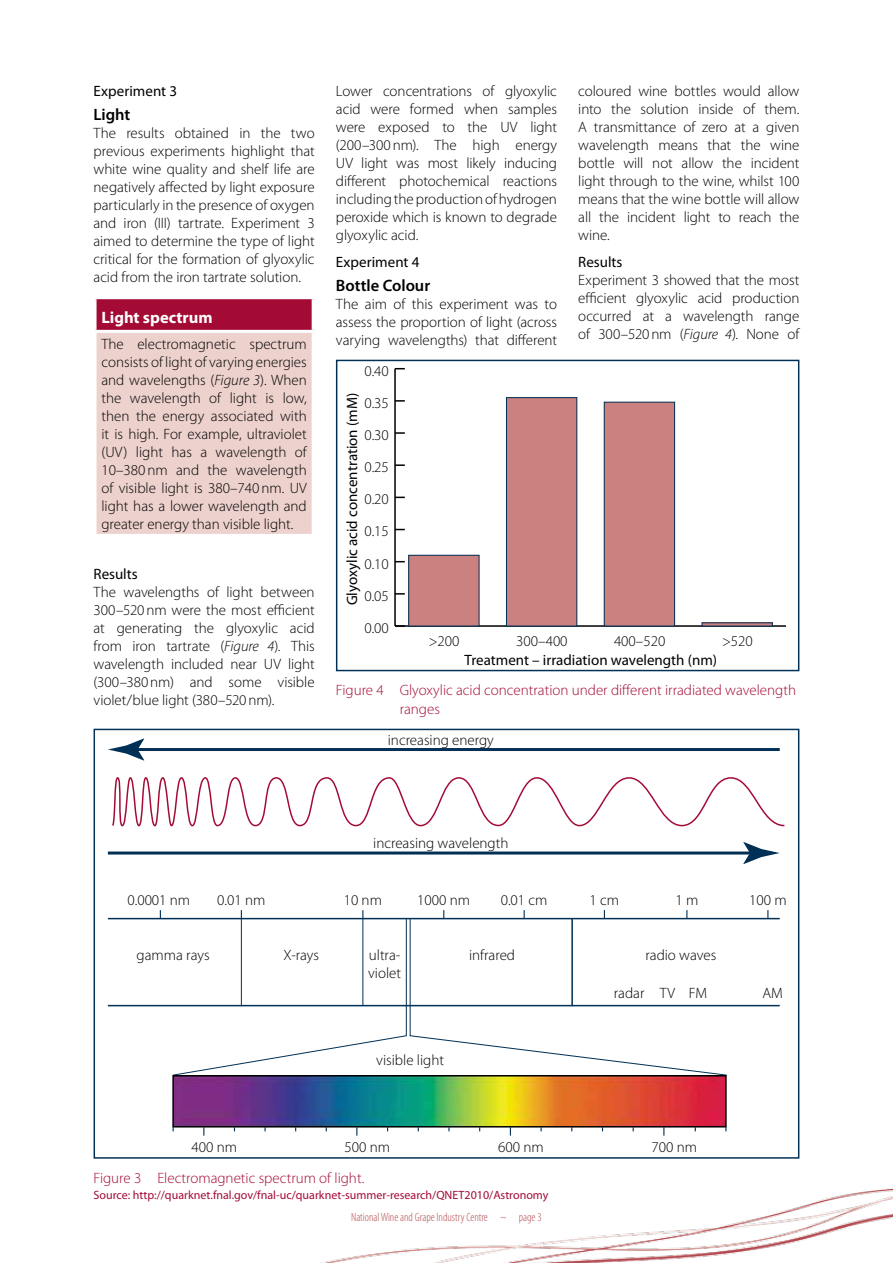
<style>
.page{position:relative;width:893px;height:1263px;background:#fff}
.page>*{position:absolute;margin:0;border:0;box-sizing:border-box;transform-origin:0 0}
.t1{font:600 16.5px "Myriad Pro";color:#000}
.t2{font:700 16.5px "Myriad Pro";color:#fff}
.t3{font:300 15px/18px "Myriad Pro";color:#000;text-align:justify}
.t4{font:300 15px/18.8px "Myriad Pro";color:#a30b35}
.t5{font:15px "Myriad Pro";color:#000}
.t6{font:12px "Myriad Pro";color:#a30b35}
.t7{font:300 condensed 12px "Myriad Pro";color:#b64f55}
.s1{font-style:italic}
</style>
<div class="page">
<img style="left:321px;top:1188px;width:572px;height:75px">
<div style="left:95px;top:298px;width:218px;height:33px;background:#a30b35"></div>
<div style="left:95px;top:331px;width:218px;height:204px;background:#ecd1cd"></div>
<hr style="left:94px;top:296px;width:221px;height:3px;background:#fff">
<hr style="left:94px;top:299px;width:3px;height:31px;background:#fff">
<hr style="left:312px;top:299px;width:3px;height:31px;background:#fff">
<hr style="left:94px;top:330px;width:221px;height:3px;background:#fff">
<hr style="left:94px;top:333px;width:3px;height:201px;background:#fff">
<hr style="left:312px;top:333px;width:3px;height:201px;background:#fff">
<hr style="left:94px;top:534px;width:221px;height:3px;background:#fff">
<hr style="left:395px;top:625px;width:391px;height:2px;background:#000">
<hr style="left:394px;top:369px;width:2px;height:257px;background:#000">
<svg style="left:395px;top:625px;width:10px;height:2px"></svg>
<svg style="left:395px;top:593px;width:10px;height:2px"></svg>
<svg style="left:395px;top:464px;width:10px;height:2px"></svg>
<svg style="left:395px;top:432px;width:10px;height:2px"></svg>
<svg style="left:395px;top:400px;width:10px;height:2px"></svg>
<div style="left:409px;top:555px;width:70px;height:71px;background:#cb817f"></div>
<div style="left:408px;top:555px;width:71px;height:71px;border:1px solid #003055"></div>
<div style="left:506px;top:398px;width:71px;height:228px;background:#cb817f"></div>
<div style="left:506px;top:397px;width:71px;height:229px;border:1px solid #003055"></div>
<div style="left:604px;top:402px;width:71px;height:224px;background:#cb817f"></div>
<div style="left:604px;top:402px;width:71px;height:224px;border:1px solid #003055"></div>
<div style="left:336px;top:360px;width:463px;height:311px;border:1px solid #003055"></div>
<img style="left:175px;top:1078px;width:549px;height:46px">
<hr style="left:132px;top:748px;width:648px;height:3px;background:#003055">
<svg style="left:108px;top:738px;width:36px;height:22px"></svg>
<hr style="left:108px;top:851px;width:647px;height:3px;background:#003055">
<svg style="left:743px;top:842px;width:37px;height:22px"></svg>
<hr style="left:108px;top:918px;width:672px;height:1px;background:#003055">
<svg style="left:409px;top:919px;width:318px;height:156px"></svg>
<svg style="left:172px;top:910px;width:235px;height:165px"></svg>
<div style="left:172px;top:1075px;width:555px;height:52px;border:2px solid #000"></div>
<hr style="left:108px;top:1005px;width:672px;height:1px;background:#003055">
<hr style="left:241px;top:919px;width:1px;height:87px;background:#003055">
<hr style="left:362px;top:919px;width:1px;height:87px;background:#003055">
<hr style="left:571px;top:919px;width:2px;height:87px;background:#003055">
<svg style="left:112px;top:777px;width:673px;height:50px"></svg>
<p class="t5" style="left:94px;top:82px;width:85px">Experiment 3</p>
<p class="t1" style="left:94px;top:104px;width:38px">Light</p>
<p class="t3" style="left:94px;top:125px;width:223px">The results obtained in the two previous experiments highlight that white wine quality and shelf life are negatively affected by light exposure particularly in the presence of oxygen and iron (III) tartrate. Experiment 3 aimed to determine the type of light critical for the formation of glyoxylic acid from the iron tartrate solution.</p>
<p class="t2" style="left:101px;top:306px;width:113px">Light spectrum</p>
<p class="t3" style="left:101px;top:335px;width:207px">The electromagnetic spectrum consists of light of varying energies and wavelengths (<span class="s1">Figure 3</span>). When the wavelength of light is low, then the energy associated with it is high. For example, ultraviolet (UV) light has a wavelength of 10–380nm and the wavelength of visible light is 380–740nm. UV light has a lower wavelength and greater energy than visible light.</p>
<p class="t5" style="left:94px;top:565px;width:46px">Results</p>
<p class="t3" style="left:94px;top:583px;width:223px">The wavelengths of light between 300–520nm were the most efficient at generating the glyoxylic acid from iron tartrate (<span class="s1">Figure 4</span>). This wavelength included near UV light (300–380nm) and some visible violet/blue light (380–520nm).</p>
<p class="t3" style="left:336px;top:83px;width:223px">Lower concentrations of glyoxylic acid were formed when samples were exposed to the UV light (200–300nm). The high energy UV light was most likely inducing different photochemical reactions including the production of hydrogen peroxide which is known to degrade glyoxylic acid.</p>
<p class="t5" style="left:336px;top:253px;width:85px">Experiment 4</p>
<p class="t1" style="left:336px;top:275px;width:96px">Bottle Colour</p>
<p class="t3" style="left:336px;top:295px;width:223px">The aim of this experiment was to assess the proportion of light (across varying wavelengths) that different</p>
<p class="t3" style="left:364px;top:362px;width:26px">0.40</p>
<p class="t5" style="left:343px;top:605px;width:214px;rotate:-90deg">Glyoxylic acid concentration (mM)</p>
<p class="t3" style="left:364px;top:394px;width:26px">0.35</p>
<p class="t3" style="left:364px;top:426px;width:26px">0.30</p>
<p class="t3" style="left:364px;top:458px;width:26px">0.25</p>
<p class="t3" style="left:364px;top:490px;width:26px">0.20</p>
<p class="t3" style="left:364px;top:523px;width:26px">0.15</p>
<p class="t3" style="left:364px;top:555px;width:26px">0.10</p>
<p class="t3" style="left:364px;top:587px;width:26px">0.05</p>
<p class="t3" style="left:364px;top:619px;width:26px">0.00</p>
<p class="t3" style="left:578px;top:83px;width:223px">coloured wine bottles would allow into the solution inside of them.<br>A transmittance of zero at a given wavelength means that the wine bottle will not allow the incident light through to the wine, whilst 100 means that the wine bottle will allow all the incident light to reach the wine.</p>
<p class="t5" style="left:578px;top:253px;width:46px">Results</p>
<p class="t3" style="left:578px;top:271px;width:223px">Experiment 3 showed that the most efficient glyoxylic acid production occurred at a wavelength range of 300–520nm (<span class="s1">Figure 4</span>). None of</p>
<p class="t3" style="left:429px;top:632px;width:32px">&gt;200</p>
<p class="t3" style="left:516px;top:632px;width:53px">300–400</p>
<p class="t3" style="left:614px;top:632px;width:53px">400–520</p>
<p class="t3" style="left:722px;top:632px;width:32px">&gt;520</p>
<p class="t5" style="left:465px;top:650px;width:254px">Treatment – irradiation wavelength (nm)</p>
<p class="t4" style="left:400px;top:681px;width:398px;text-indent:-64px">Figure 4 Glyoxylic acid concentration under different irradiated wavelength ranges</p>
<p class="t3" style="left:388px;top:731px;width:108px">increasing energy</p>
<p class="t3" style="left:373px;top:834px;width:137px">increasing wavelength</p>
<p class="t3" style="left:127px;top:891px;width:64px">0.0001 nm</p>
<p class="t3" style="left:217px;top:891px;width:50px">0.01 nm</p>
<p class="t3" style="left:344px;top:891px;width:40px">10 nm</p>
<p class="t3" style="left:417px;top:891px;width:54px">1000 nm</p>
<p class="t3" style="left:501px;top:891px;width:48px">0.01 cm</p>
<p class="t3" style="left:590px;top:891px;width:31px">1 cm</p>
<p class="t3" style="left:675px;top:891px;width:24px">1 m</p>
<p class="t3" style="left:749px;top:891px;width:39px">100 m</p>
<p class="t3" style="left:137px;top:946px;width:74px">gamma rays</p>
<p class="t3" style="left:284px;top:946px;width:37px">X-rays</p>
<p class="t3" style="left:369px;top:946px;width:33px">ultra-</p>
<p class="t3" style="left:469px;top:946px;width:48px">infrared</p>
<p class="t3" style="left:645px;top:946px;width:72px">radio waves</p>
<p class="t3" style="left:368px;top:964px;width:34px">violet</p>
<p class="t3" style="left:376px;top:1051px;width:69px">visible light</p>
<p class="t3" style="left:614px;top:984px;width:95px">radar TV FM</p>
<p class="t3" style="left:762px;top:984px;width:22px">AM</p>
<p class="t3" style="left:192px;top:1138px;width:47px">400 nm</p>
<p class="t3" style="left:345px;top:1138px;width:47px">500 nm</p>
<p class="t3" style="left:498px;top:1138px;width:47px">600 nm</p>
<p class="t3" style="left:652px;top:1138px;width:47px">700 nm</p>
<p class="t4" style="left:94px;top:1168px;width:272px">Figure 3 Electromagnetic spectrum of light.</p>
<p class="t6" style="left:94px;top:1188px;width:456px">Source: http://quarknet.fnal.gov/fnal-uc/quarknet-summer-research/QNET2010/Astronomy</p>
<p class="t7" style="left:351px;top:1210px;width:192px">National Wine and Grape Industry Centre ~ page 3</p>
</div>
